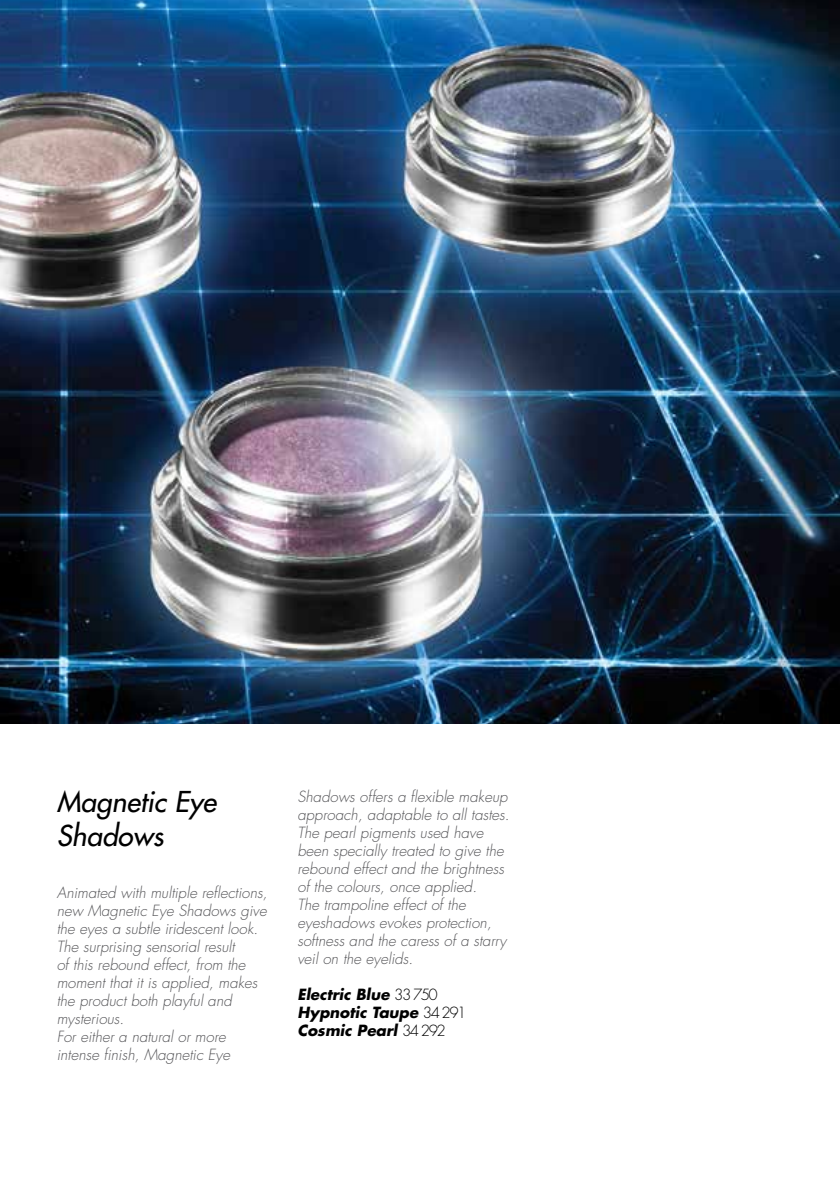
<style>
.page{position:relative;width:840px;height:1191px;background:#fff}
.page>*{position:absolute;margin:0;border:0;box-sizing:border-box;transform-origin:0 0}
.t1{font:italic 500 28px/33.6px "Futura Std";color:#000}
.t2{font:italic 300 15px/18px "Futura Std";color:#565659}
.t3{font:italic 700 15px/18px "Futura Std";color:#000}
.s1{font-weight:300;font-style:normal}
</style>
<div class="page">
<img style="left:0;top:0;width:839px;height:723px">
<h1 class="t1" style="left:57px;top:786px;width:161px">Magnetic Eye<br>Shadows</h1>
<p class="t2" style="left:57px;top:883px;width:212px">Animated with multiple reflections, new Magnetic Eye Shadows give the eyes a subtle iridescent look.<br>The surprising sensorial result<br>of this rebound effect, from the moment that it is applied, makes the product both playful and mysterious.<br>For either a natural or more intense finish, Magnetic Eye</p>
<p class="t2" style="left:297px;top:787px;width:213px">Shadows offers a flexible makeup approach, adaptable to all tastes.<br>The pearl pigments used have been specially treated to give the rebound effect and the brightness of the colours, once applied.<br>The trampoline effect of the eyeshadows evokes protection, softness and the caress of a starry veil on the eyelids.</p>
<p class="t3" style="left:297px;top:985px;width:170px">Electric Blue <span class="s1">33 750<br></span>Hypnotic Taupe <span class="s1">34 291<br></span>Cosmic Pearl <span class="s1">34 292</span></p>
</div>
